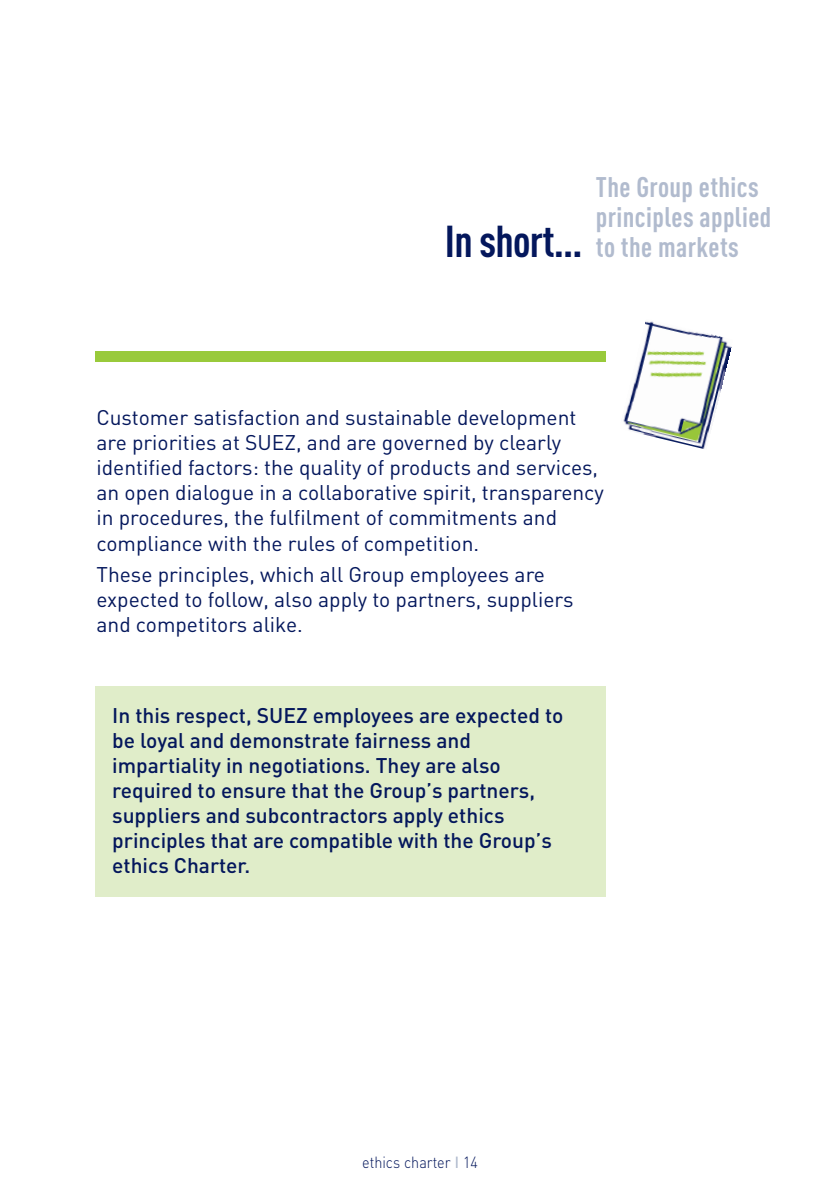
<style>
.page{position:relative;width:840px;height:1191px;background:#fff}
.page>*{position:absolute;margin:0;border:0;box-sizing:border-box;transform-origin:0 0}
.t1{font:700 44px "DIN Cond";letter-spacing:-.015em;color:#04175c}
.t2{font:700 28px/30px "DIN Cond";letter-spacing:.015em;color:#b1bbce}
.t3{font:21px/25.2px "DIN";color:#04175c}
.t4{font:500 21px/25px "DIN";color:#04175c}
.t5{font:300 16px "DIN";color:#04175c;scale:.9 1}
.s1{font-weight:500;color:#b1bbce}
</style>
<div class="page">
<div style="left:95px;top:351px;width:510px;height:11px;background:#99ca3b"></div>
<img style="left:623px;top:321px;width:108px;height:128px">
<div style="left:95px;top:686px;width:510px;height:211px;background:#e0edc9"></div>
<h1 class="t1" style="left:444px;top:214px;width:139px">In short…</h1>
<h2 class="t2" style="left:595px;top:171px;width:177px">The Group ethics principles applied to the markets</h2>
<p class="t3" style="left:96px;top:404px;width:508px">Customer satisfaction and sustainable development are priorities at SUEZ, and are governed by clearly identified factors: the quality of products and services, an open dialogue in a collaborative spirit, transparency in procedures, the fulfilment of commitments and compliance with the rules of competition.</p>
<p class="t3" style="left:96px;top:561px;width:478px">These principles, which all Group employees are expected to follow, also apply to partners, suppliers and competitors alike.</p>
<p class="t4" style="left:112px;top:702px;width:452px">In this respect, SUEZ employees are expected to be loyal and demonstrate fairness and impartiality in negotiations. They are also required to ensure that the Group’s partners, suppliers and subcontractors apply ethics principles that are compatible with the Group’s ethics Charter.</p>
<p class="t5" style="left:362px;top:1152px;width:130px">ethics charter <span class="s1">I</span> 14</p>
</div>
